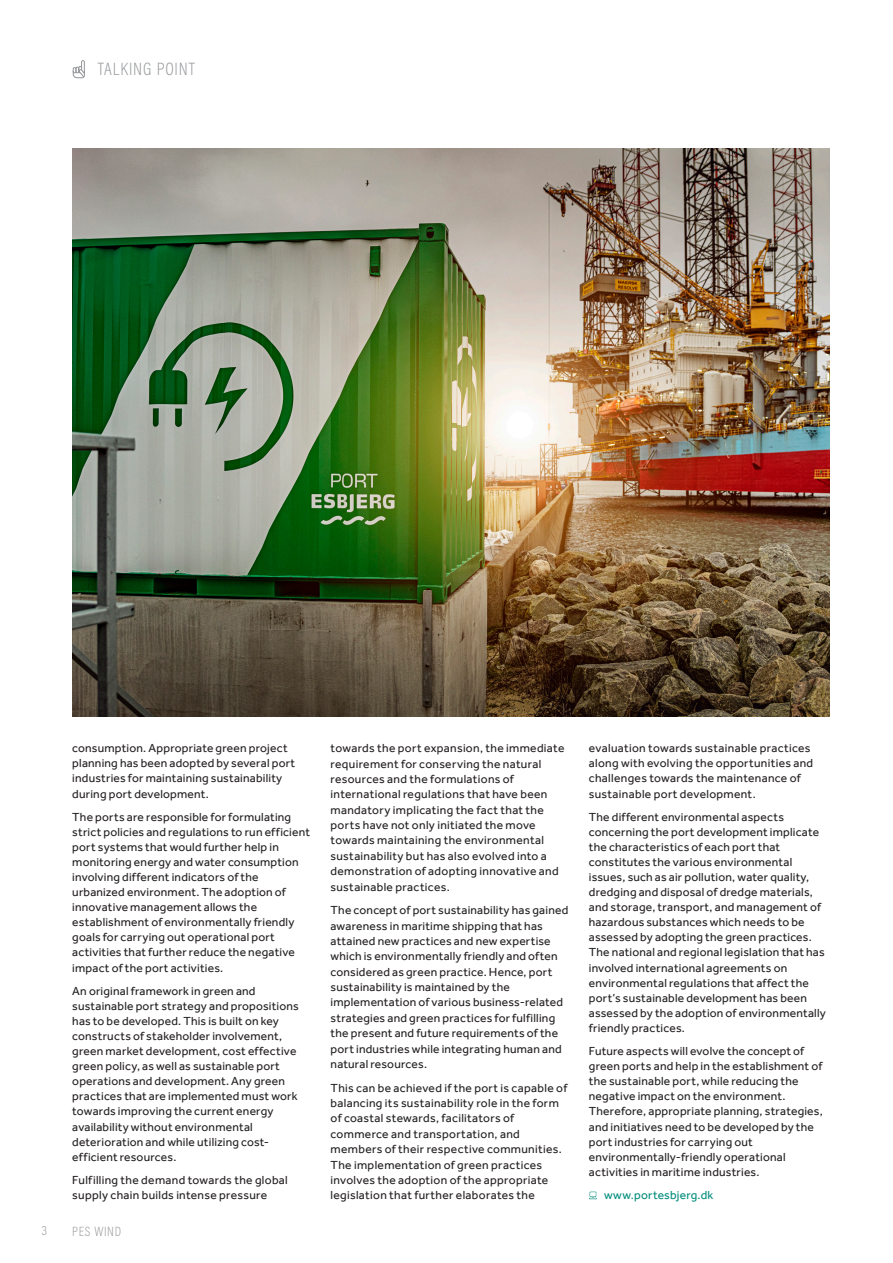
<style>
.page{position:relative;width:893px;height:1263px;background:#fff}
.page>*{position:absolute;margin:0;border:0;box-sizing:border-box;transform-origin:0 0}
.Page_head_2015{font:200 18px "Acumin Pro Cond";letter-spacing:.05em;color:#939598}
.t1{font:200 13.5px "Acumin Pro Cond";letter-spacing:.05em;color:#939598}
.Body_Copy_2015{font:12px/15px "Effra";letter-spacing:.02em;color:#231f20}
.Body_Copy_2015-2{font:12px "Effra";letter-spacing:.015em;color:#008c7b}
</style>
<div class="page">
<svg style="left:73px;top:60px;width:12px;height:18px"></svg>
<svg style="left:589px;top:1192px;width:8px;height:7px"></svg>
<img style="left:72px;top:149px;width:757px;height:567px">
<p class="Page_head_2015" style="left:98px;top:58px;width:99px">TALKING POINT</p>
<p class="Body_Copy_2015" style="left:72px;top:741px;width:224px">consumption. Appropriate green project planning has been adopted by several port industries for maintaining sustainability during port development.</p>
<p class="Body_Copy_2015" style="left:72px;top:809px;width:239px">The ports are responsible for formulating strict policies and regulations to run efficient port systems that would further help in monitoring energy and water consumption involving different indicators of the urbanized environment. The adoption of innovative management allows the establishment of environmentally friendly goals for carrying out operational port activities that further reduce the negative impact of the port activities.</p>
<p class="Body_Copy_2015" style="left:72px;top:983px;width:228px">An original framework in green and sustainable port strategy and propositions has to be developed. This is built on key constructs of stakeholder involvement, green market development, cost effective green policy, as well as sustainable port operations and development. Any green practices that are implemented must work towards improving the current energy availability without environmental deterioration and while utilizing cost&shy;efficient resources.</p>
<p class="Body_Copy_2015" style="left:72px;top:1172px;width:217px">Fulfilling the demand towards the global supply chain builds intense pressure</p>
<p class="t1" style="left:42px;top:1222px;width:7px">3</p>
<p class="t1" style="left:72px;top:1223px;width:50px">PES WIND</p>
<p class="Body_Copy_2015" style="left:331px;top:740px;width:235px">towards the port expansion, the immediate requirement for conserving the natural resources and the formulations of international regulations that have been mandatory implicating the fact that the ports have not only initiated the move towards maintaining the environmental sustainability but has also evolved into a demonstration of adopting innovative and sustainable practices.</p>
<p class="Body_Copy_2015" style="left:331px;top:902px;width:239px">The concept of port sustainability has gained awareness in maritime shipping that has attained new practices and new expertise which is environmentally friendly and often considered as green practice. Hence, port sustainability is maintained by the implementation of various business-related strategies and green practices for fulfilling the present and future requirements of the port industries while integrating human and natural resources.</p>
<p class="Body_Copy_2015" style="left:331px;top:1080px;width:238px">This can be achieved if the port is capable of balancing its sustainability role in the form of coastal stewards, facilitators of commerce and transportation, and members of their respective communities.<br>The implementation of green practices involves the adoption of the appropriate legislation that further elaborates the</p>
<p class="Body_Copy_2015" style="left:589px;top:741px;width:226px">evaluation towards sustainable practices along with evolving the opportunities and challenges towards the maintenance of sustainable port development.</p>
<p class="Body_Copy_2015" style="left:589px;top:809px;width:238px">The different environmental aspects concerning the port development implicate the characteristics of each port that constitutes the various environmental issues, such as air pollution, water quality, dredging and disposal of dredge materials, and storage, transport, and management of hazardous substances which needs to be assessed by adopting the green practices.<br>The national and regional legislation that has involved international agreements on environmental regulations that affect the port’s sustainable development has been assessed by the adoption of environmentally friendly practices.</p>
<p class="Body_Copy_2015" style="left:589px;top:1044px;width:235px">Future aspects will evolve the concept of green ports and help in the establishment of the sustainable port, while reducing the negative impact on the environment.<br>Therefore, appropriate planning, strategies, and initiatives need to be developed by the port industries for carrying out environmentally-friendly operational activities in maritime industries.</p>
<p class="Body_Copy_2015-2" style="left:604px;top:1188px;width:111px">www.portesbjerg.dk</p>
</div>
